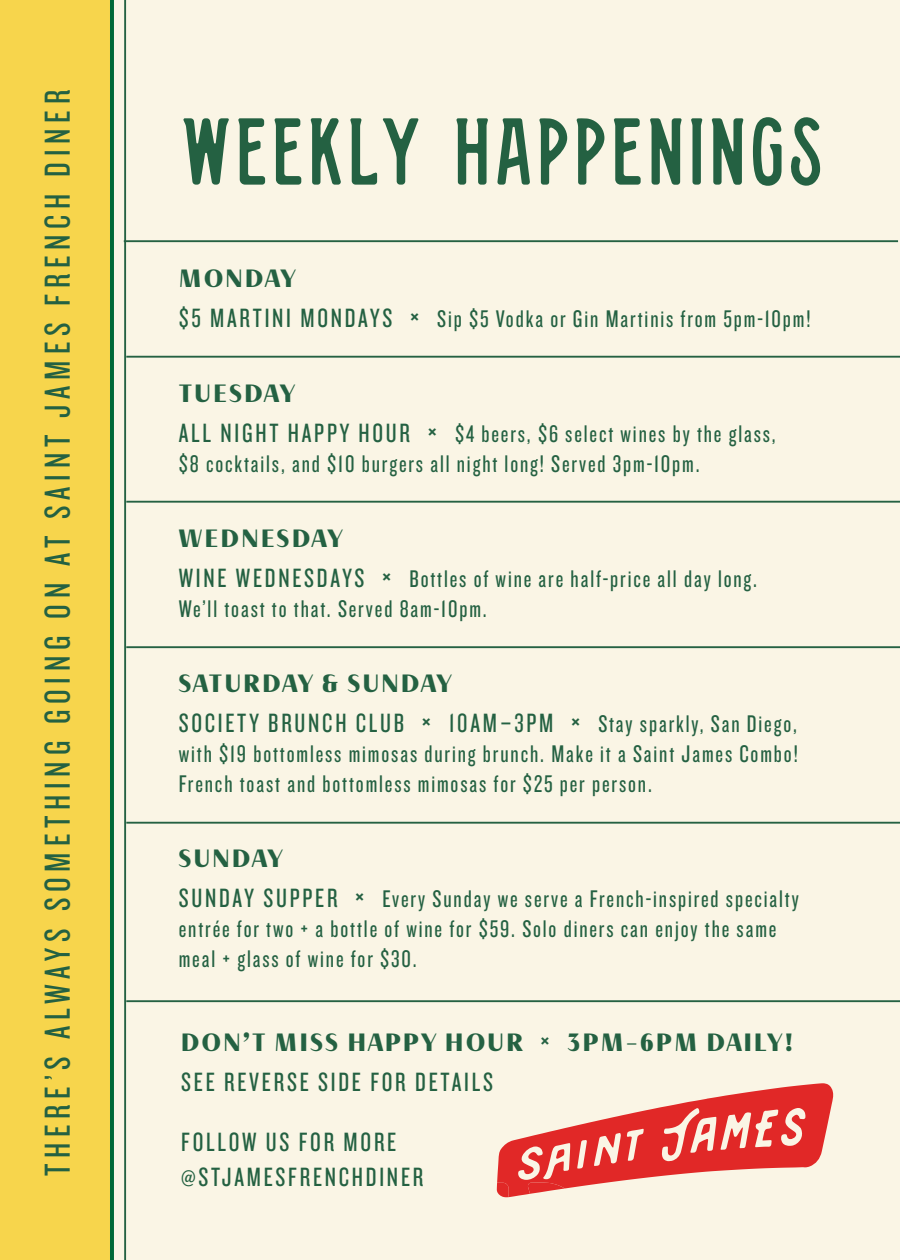
<style>
.page{position:relative;width:900px;height:1260px;background:#faf5e5}
.page>*{position:absolute;margin:0;border:0;box-sizing:border-box;transform-origin:0 0}
.t1{font:95px "Stranger Slim";color:#246142}
.t2{font:37.5px "Knockout HTF28 Junior Featherwt";letter-spacing:.155em;color:#246142}
.t3{font:27.5px/35px "Knockout HTF28 Junior Featherwt";letter-spacing:.1em;color:#246142}
.t4{font:25px/30px "Knockout HTF28 Junior Featherwt";letter-spacing:.075em;color:#246142}
.t5{font:25px "Haboro Contrast Con Bla";letter-spacing:.1em;color:#246142}
.s1{font-size:27.5px}
.s2{font-size:30px}
.s3{font-size:25px}
.s4{font-family:"Knockout HTF28 Junior Featherwt";font-size:30px}
</style>
<div class="page">
<div style="left:0;top:0;width:112px;height:1260px;background:#f7d54c"></div>
<hr style="left:124px;top:240px;width:774px;height:2px;background:#246142">
<hr style="left:126px;top:356px;width:774px;height:2px;background:#246142">
<hr style="left:126px;top:646px;width:774px;height:2px;background:#246142">
<hr style="left:126px;top:822px;width:774px;height:2px;background:#246142">
<hr style="left:126px;top:1000px;width:774px;height:2px;background:#246142">
<hr style="left:110px;top:0;width:4px;height:1260px;background:#006938">
<hr style="left:124px;top:0;width:2px;height:1260px;background:#246142">
<svg style="left:497px;top:1083px;width:337px;height:114px"></svg>
<hr style="left:126px;top:501px;width:774px;height:2px;background:#246142">
<p class="t2" style="left:39px;top:1176px;width:1088px;rotate:-90deg">THERE’S ALWAYS SOMETHING GOING ON AT SAINT JAMES FRENCH DINER</p>
<p class="t1" style="left:179px;top:102px;width:648px">WEEKLY HAPPENINGS</p>
<p class="t5" style="left:179px;top:263px;width:119px">MONDAY</p>
<p class="t4" style="left:179px;top:304px;width:633px"><span class="s1">$5 MARTINI MONDAYS</span> <span class="s2">×</span> Sip $5 Vodka or Gin Martinis from 5pm-10pm!</p>
<p class="t5" style="left:179px;top:378px;width:118px">TUESDAY</p>
<p class="t4" style="left:179px;top:419px;width:599px"><span class="s1">ALL NIGHT HAPPY HOUR</span> <span class="s2">×</span> $4 beers, $6 select wines by the glass, $8 cocktails, and $10 burgers all night long! Served 3pm-10pm.</p>
<p class="t5" style="left:179px;top:523px;width:165px">WEDNESDAY</p>
<p class="t4" style="left:179px;top:564px;width:580px"><span class="s1">WINE WEDNESDAYS</span> <span class="s2">×</span> Bottles of wine are half-price all day long.</p>
<p class="t4" style="left:179px;top:594px;width:309px">We’ll toast to that. Served 8am-10pm.</p>
<p class="t5" style="left:179px;top:668px;width:275px">SATURDAY &amp; SUNDAY</p>
<p class="t3" style="left:179px;top:706px;width:620px">SOCIETY BRUNCH CLUB <span class="s2">×</span> 10AM–3PM <span class="s2">×</span> <span class="s3">Stay sparkly, San Diego,</span></p>
<p class="t4" style="left:179px;top:739px;width:621px">with $19 bottomless mimosas during brunch. Make it a Saint James Combo!<br>French toast and bottomless mimosas for $25 per person.</p>
<p class="t5" style="left:179px;top:843px;width:106px">SUNDAY</p>
<p class="t4" style="left:179px;top:884px;width:622px"><span class="s1">SUNDAY SUPPER</span> <span class="s2">×</span> Every Sunday we serve a French-inspired specialty entrée for two + a bottle of wine for $59. Solo diners can enjoy the same meal + glass of wine for $30.</p>
<p class="t5" style="left:181px;top:1027px;width:613px">DON’T MISS HAPPY HOUR <span class="s4">×</span> 3PM-6PM DAILY!</p>
<p class="t3" style="left:181px;top:1065px;width:313px">SEE REVERSE SIDE FOR DETAILS</p>
<p class="t3" style="left:181px;top:1125px;width:244px">FOLLOW US FOR MORE @STJAMESFRENCHDINER</p>
</div>
